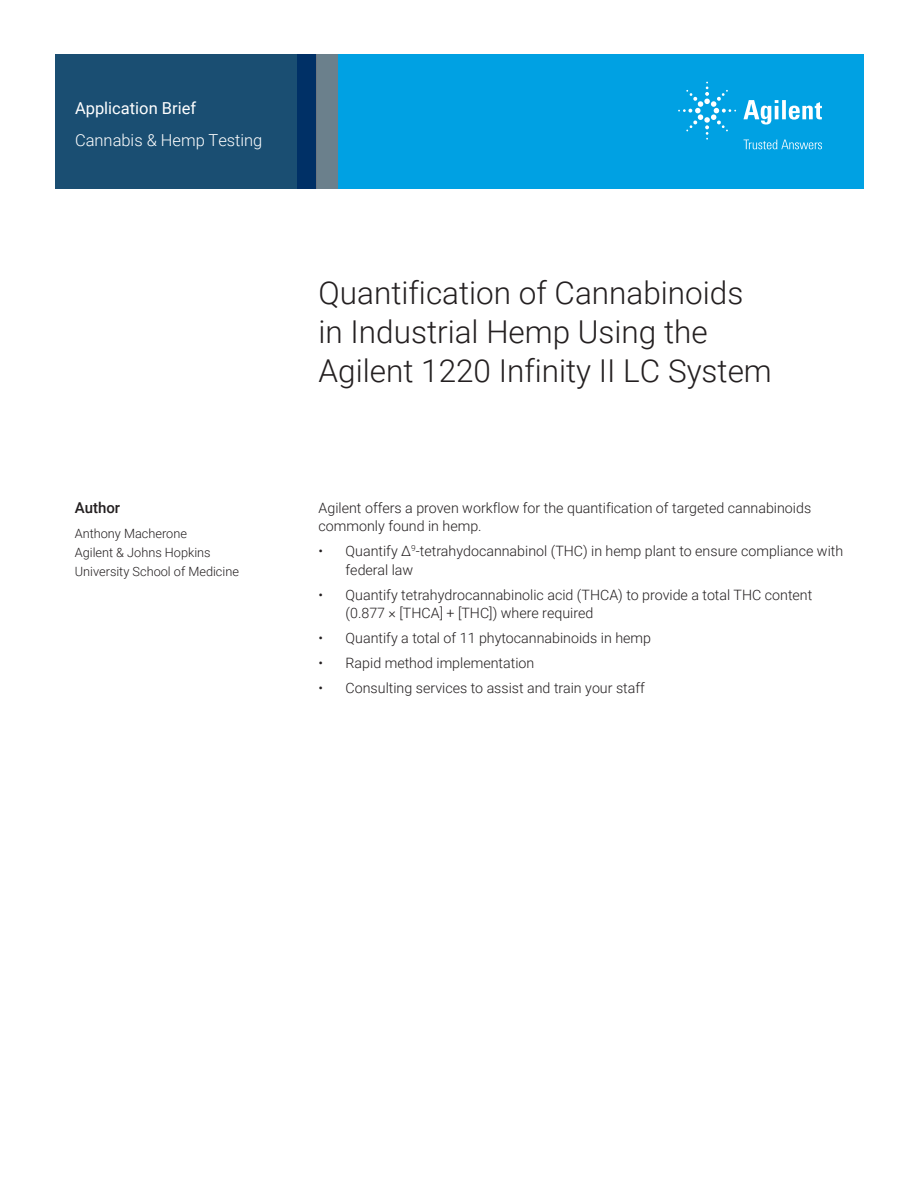
<style>
.page{position:relative;width:918px;height:1188px;background:#fff}
.page>*{position:absolute;margin:0;border:0;box-sizing:border-box;transform-origin:0 0}
.t1{font:300 31.5px/39px "Roboto";color:#231f20}
.Area_Identifier{font:300 16.5px "Roboto";color:#fff}
.Doctype{font:16.5px "Roboto";color:#fff}
.DATA_author_title{font:500 15px "Roboto";color:#231f20}
.Text{font:300 14.25px/18.8px "Roboto";color:#231f20}
.DATA_author_name___i{font:300 12.75px/18.8px "Roboto";color:#231f20}
</style>
<div class="page">
<div style="left:297px;top:54px;width:567px;height:135px;background:#00a1e3"></div>
<svg style="left:55px;top:54px;width:261px;height:135px;background:#184b71"></svg>
<div style="left:316px;top:54px;width:22px;height:135px;background:#6b808c"></div>
<svg style="left:743px;top:100px;width:79px;height:25px"></svg>
<svg style="left:678px;top:82px;width:58px;height:58px"></svg>
<svg style="left:744px;top:140px;width:78px;height:9px"></svg>
<p class="Doctype" style="left:75px;top:96px;width:123px">Application Brief</p>
<p class="Area_Identifier" style="left:75px;top:129px;width:189px">Cannabis &amp; Hemp Testing</p>
<p class="DATA_author_title" style="left:75px;top:498px;width:47px">Author</p>
<p class="DATA_author_name___i" style="left:75px;top:524px;width:166px">Anthony Macherone<br>Agilent &amp; Johns Hopkins<br>University School of Medicine</p>
<p class="t1" style="left:319px;top:272px;width:455px">Quantification of Cannabinoids in Industrial Hemp Using the<br>Agilent 1220 Infinity II LC System</p>
<p class="Text" style="left:319px;top:498px;width:494px">Agilent offers a proven workflow for the quantification of targeted cannabinoids commonly found in hemp.</p>
<p class="Text" style="left:346px;top:541px;width:499px;text-indent:-27px">• Quantify ∆<sup>9</sup>-tetrahydocannabinol (THC) in hemp plant to ensure compliance with federal law</p>
<p class="Text" style="left:346px;top:585px;width:468px;text-indent:-27px">• Quantify tetrahydrocannabinolic acid (THCA) to provide a total THC content (0.877 × [THCA] + [THC]) where required</p>
<p class="Text" style="left:319px;top:628px;width:334px">• Quantify a total of 11 phytocannabinoids in hemp</p>
<p class="Text" style="left:319px;top:653px;width:217px">• Rapid method implementation</p>
<p class="Text" style="left:319px;top:678px;width:328px">• Consulting services to assist and train your staff</p>
</div>
